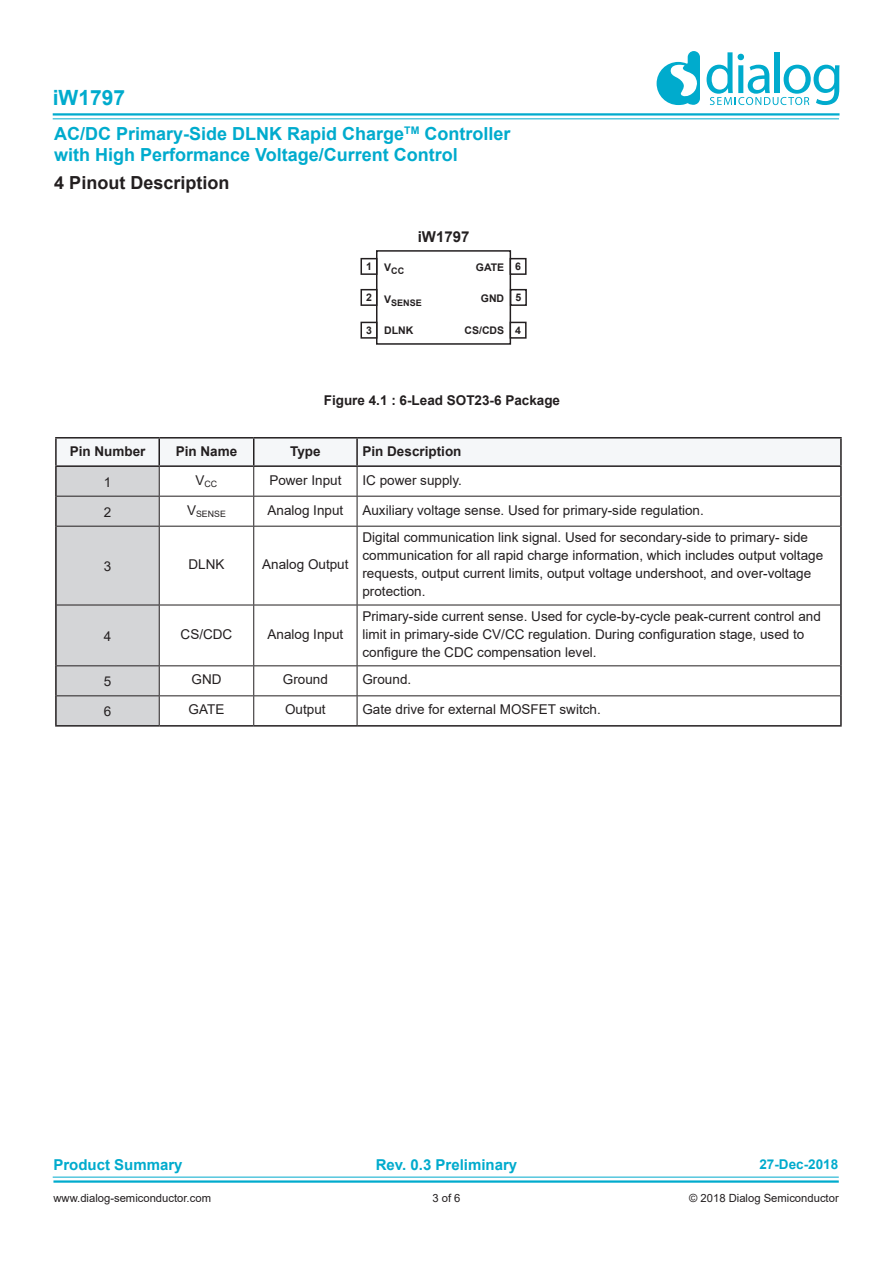
<style>
.page{position:relative;width:893px;height:1263px;background:#fff}
.page>*{position:absolute;margin:0;border:0;box-sizing:border-box;transform-origin:0 0}
.t1{font:700 21px "Arial";color:#00abcd}
.t2{font:700 18px/21.6px "Arial";color:#00abcd}
.t3{font:700 18px "Arial";color:#231f20}
.t4{font:700 15px "Arial";color:#00abcd}
.t5{font:700 15px "Arial";color:#231f20}
.Table_Body_Left_Text{font:13.5px/18px "Arial";color:#231f20}
.Table_Body_Text_Cent{font:13.5px "Arial";color:#231f20}
.Table_Head_Left{font:700 13.5px "Arial";color:#231f20}
.Table_Head_Center{font:700 13.5px "Arial";color:#231f20}
.t6{font:700 13.5px "Arial";color:#00abcd}
.t7{font:11.25px "Arial";color:#231f20}
.t8{font:700 10.5px "Arial";color:#231f20}
.t9{font:700 9px "Arial";color:#231f20}
.Table_Body_Text_Cent-2{font:8.7px "Arial";color:#231f20}
</style>
<div class="page">
<hr style="left:53px;top:113px;width:786px;height:3px;background:#00abcd">
<hr style="left:53px;top:1180px;width:786px;height:3px;background:#00abcd">
<hr style="left:53px;top:118px;width:786px;height:1px;background:#00abcd">
<hr style="left:53px;top:1177px;width:786px;height:1px;background:#00abcd">
<svg style="left:657px;top:51px;width:43px;height:54px"></svg>
<svg style="left:706px;top:52px;width:133px;height:53px"></svg>
<hr style="left:55px;top:465px;width:104px;height:2px;background:#231f20">
<hr style="left:55px;top:467px;width:2px;height:29px;background:#231f20">
<hr style="left:357px;top:465px;width:485px;height:2px;background:#231f20">
<hr style="left:840px;top:467px;width:2px;height:29px;background:#231f20">
<hr style="left:55px;top:496px;width:2px;height:30px;background:#231f20">
<hr style="left:840px;top:496px;width:2px;height:30px;background:#231f20">
<hr style="left:55px;top:526px;width:2px;height:79px;background:#231f20">
<hr style="left:840px;top:526px;width:2px;height:79px;background:#231f20">
<hr style="left:55px;top:605px;width:2px;height:61px;background:#231f20">
<hr style="left:840px;top:605px;width:2px;height:61px;background:#231f20">
<hr style="left:55px;top:666px;width:2px;height:30px;background:#231f20">
<hr style="left:840px;top:666px;width:2px;height:30px;background:#231f20">
<hr style="left:55px;top:696px;width:2px;height:29px;background:#231f20">
<hr style="left:840px;top:696px;width:2px;height:29px;background:#231f20">
<hr style="left:55px;top:725px;width:104px;height:2px;background:#231f20">
<hr style="left:159px;top:725px;width:95px;height:2px;background:#231f20">
<hr style="left:254px;top:725px;width:103px;height:2px;background:#231f20">
<hr style="left:357px;top:725px;width:485px;height:2px;background:#231f20">
<hr style="left:55px;top:437px;width:104px;height:1px;background:#231f20">
<hr style="left:55px;top:438px;width:2px;height:27px;background:#231f20">
<hr style="left:159px;top:437px;width:95px;height:1px;background:#231f20">
<hr style="left:254px;top:437px;width:103px;height:1px;background:#231f20">
<hr style="left:357px;top:437px;width:485px;height:1px;background:#231f20">
<hr style="left:840px;top:438px;width:2px;height:27px;background:#231f20">
<svg style="left:56px;top:438px;width:785px;height:288px"></svg>
<div style="left:376px;top:250px;width:135px;height:95px;border:2px solid #231f20"></div>
<div style="left:360px;top:258px;width:17px;height:17px;border:2px solid #231f20"></div>
<div style="left:360px;top:289px;width:17px;height:17px;border:2px solid #231f20"></div>
<div style="left:360px;top:322px;width:17px;height:17px;border:2px solid #231f20"></div>
<div style="left:510px;top:258px;width:17px;height:17px;border:2px solid #231f20"></div>
<div style="left:510px;top:322px;width:17px;height:17px;border:2px solid #231f20"></div>
<div style="left:510px;top:289px;width:17px;height:17px;border:2px solid #231f20"></div>
<h1 class="t1" style="left:53px;top:83px;width:74px">iW1797</h1>
<h2 class="t2" style="left:54px;top:123px;width:458px">AC/DC Primary-Side DLNK Rapid Charge<sup>TM</sup> Controller with High Performance Voltage/Current Control</h2>
<p class="t3" style="left:54px;top:170px;width:177px">4 Pinout Description</p>
<p class="t8" style="left:366px;top:259px;width:7px">1</p>
<p class="t8" style="left:366px;top:290px;width:7px">2</p>
<p class="t8" style="left:366px;top:323px;width:7px">3</p>
<p class="t5" style="left:418px;top:226px;width:53px">iW1797</p>
<p class="t9" style="left:384px;top:265px;width:22px"><sup>V</sup>CC</p>
<p class="t9" style="left:384px;top:297px;width:39px"><sup>V</sup>SENSE</p>
<p class="t8" style="left:384px;top:324px;width:31px">DLNK</p>
<p class="t8" style="left:476px;top:260px;width:30px">GATE</p>
<p class="t8" style="left:481px;top:292px;width:25px">GND</p>
<p class="t8" style="left:464px;top:323px;width:41px">CS/CDS</p>
<p class="t8" style="left:515px;top:259px;width:7px">6</p>
<p class="t8" style="left:515px;top:290px;width:7px">5</p>
<p class="t8" style="left:515px;top:323px;width:7px">4</p>
<p class="Table_Head_Left" style="left:324px;top:391px;width:238px">Figure 4.1 : 6-Lead SOT23-6 Package</p>
<p class="Table_Head_Center" style="left:70px;top:442px;width:77px">Pin Number</p>
<p class="Table_Head_Center" style="left:176px;top:442px;width:63px">Pin Name</p>
<p class="Table_Head_Center" style="left:290px;top:442px;width:32px">Type</p>
<p class="Table_Head_Left" style="left:362px;top:442px;width:101px">Pin Description</p>
<p class="Table_Body_Text_Cent" style="left:104px;top:473px;width:9px">1</p>
<p class="Table_Body_Text_Cent-2" style="left:196px;top:478px;width:23px"><sup>V</sup>CC</p>
<p class="Table_Body_Text_Cent" style="left:269px;top:470px;width:74px">Power Input</p>
<p class="Table_Body_Left_Text" style="left:362px;top:471px;width:101px">IC power supply.</p>
<p class="Table_Body_Text_Cent" style="left:104px;top:503px;width:9px">2</p>
<p class="Table_Body_Text_Cent-2" style="left:187px;top:508px;width:40px"><sup>V</sup>SENSE</p>
<p class="Table_Body_Text_Cent" style="left:267px;top:500px;width:77px">Analog Input</p>
<p class="Table_Body_Left_Text" style="left:362px;top:501px;width:343px">Auxiliary voltage sense. Used for primary-side regulation.</p>
<p class="Table_Body_Text_Cent" style="left:104px;top:557px;width:9px">3</p>
<p class="Table_Body_Text_Cent" style="left:188px;top:555px;width:38px">DLNK</p>
<p class="Table_Body_Text_Cent" style="left:262px;top:555px;width:88px">Analog Output</p>
<p class="Table_Body_Text_Cent" style="left:104px;top:627px;width:9px">4</p>
<p class="Table_Body_Text_Cent" style="left:181px;top:625px;width:53px">CS/CDC</p>
<p class="Table_Body_Text_Cent" style="left:267px;top:625px;width:77px">Analog Input</p>
<p class="Table_Body_Left_Text" style="left:362px;top:528px;width:462px">Digital communication link signal. Used for secondary-side to primary- side communication for all rapid charge information, which includes output voltage requests, output current limits, output voltage undershoot, and over-voltage protection.</p>
<p class="Table_Body_Left_Text" style="left:362px;top:607px;width:460px">Primary-side current sense. Used for cycle-by-cycle peak-current control and limit in primary-side CV/CC regulation. During configuration stage, used to configure the CDC compensation level.</p>
<p class="Table_Body_Text_Cent" style="left:104px;top:672px;width:9px">5</p>
<p class="Table_Body_Text_Cent" style="left:191px;top:670px;width:31px">GND</p>
<p class="Table_Body_Text_Cent" style="left:283px;top:670px;width:47px">Ground</p>
<p class="Table_Body_Left_Text" style="left:362px;top:670px;width:50px">Ground.</p>
<p class="Table_Body_Text_Cent" style="left:104px;top:702px;width:9px">6</p>
<p class="Table_Body_Text_Cent" style="left:189px;top:700px;width:37px">GATE</p>
<p class="Table_Body_Text_Cent" style="left:285px;top:700px;width:42px">Output</p>
<p class="Table_Body_Left_Text" style="left:362px;top:700px;width:240px">Gate drive for external MOSFET switch.</p>
<p class="t4" style="left:53px;top:1154px;width:131px">Product Summary</p>
<p class="t4" style="left:376px;top:1154px;width:143px">Rev. 0.3 Preliminary</p>
<p class="t7" style="left:53px;top:1190px;width:159px">www.dialog-semiconductor.com</p>
<p class="t7" style="left:432px;top:1190px;width:30px">3 of 6</p>
<p class="t7" style="left:689px;top:1190px;width:151px">© 2018 Dialog Semiconductor</p>
<p class="t6" style="left:759px;top:1154px;width:80px">27-Dec-2018</p>
</div>
